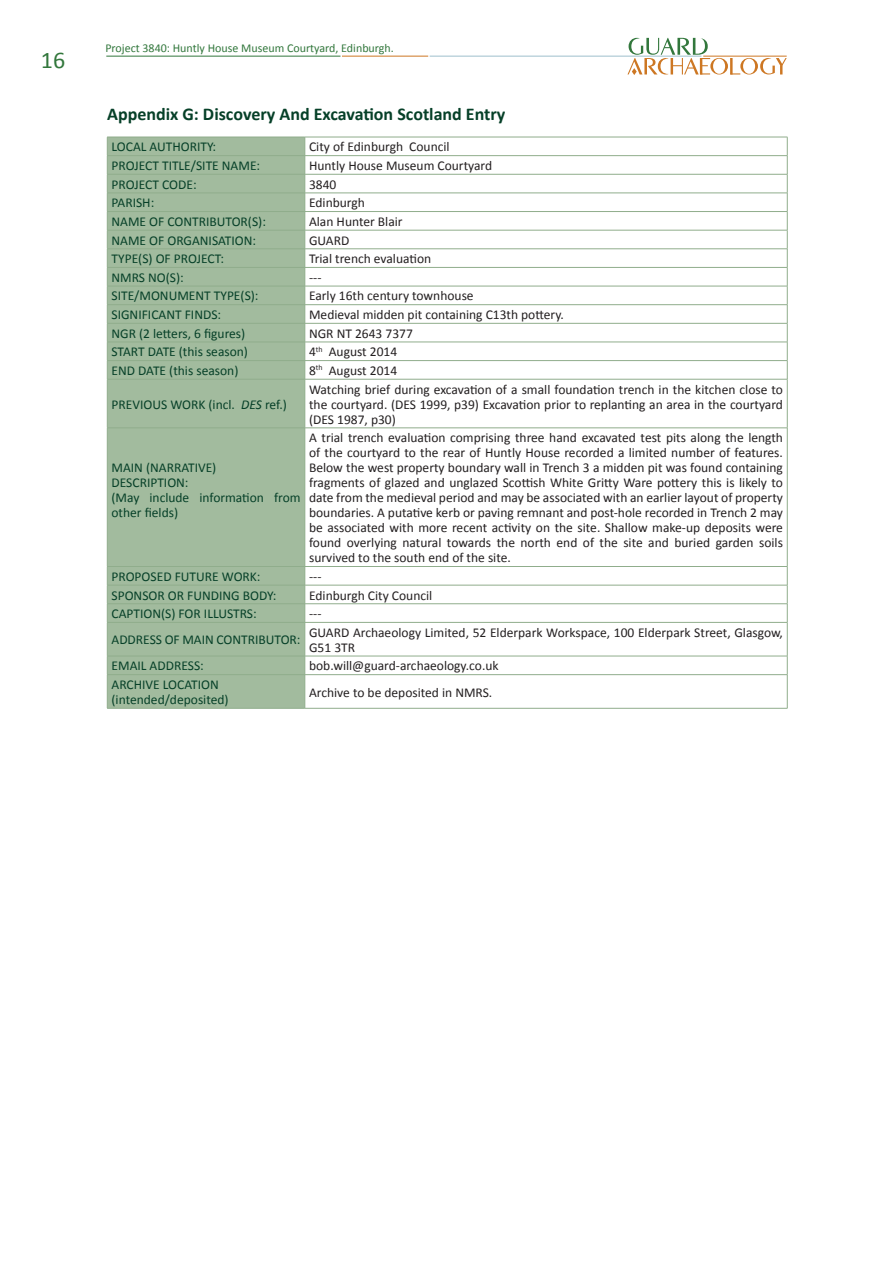
<style>
.page{position:relative;width:893px;height:1263px;background:#fff}
.page>*{position:absolute;margin:0;border:0;box-sizing:border-box;transform-origin:0 0}
.t1{font:24px "Calibri";color:#32773c}
.non-numbered_paragra{font:700 18px "Calibri";color:#064028}
.table_style{font:13.5px/15px "Calibri 2";color:#231f20;text-align:justify}
.table_style-2{font:13.5px/15px "Calibri";color:#231f20}
.table_style-3{font:13.5px/15px "Calibri 2";color:#064028}
.table_style-4{font:13.5px "Calibri";color:#064028}
.t2{font:12px "Calibri";color:#32773c}
.s1{font-family:"Calibri Italic 2"}
.s2{font-family:"Calibri"}
</style>
<div class="page">
<div style="left:108px;top:138px;width:197px;height:570px;background:#a2bb9e"></div>
<hr style="left:305px;top:137px;width:482px;height:1px;background:#90ad8c">
<hr style="left:107px;top:155px;width:198px;height:1px;background:#90ad8c">
<hr style="left:305px;top:155px;width:482px;height:1px;background:#90ad8c">
<hr style="left:107px;top:174px;width:198px;height:1px;background:#90ad8c">
<hr style="left:305px;top:174px;width:482px;height:1px;background:#90ad8c">
<hr style="left:107px;top:193px;width:198px;height:1px;background:#90ad8c">
<hr style="left:305px;top:193px;width:482px;height:1px;background:#90ad8c">
<hr style="left:107px;top:211px;width:198px;height:1px;background:#90ad8c">
<hr style="left:305px;top:211px;width:482px;height:1px;background:#90ad8c">
<hr style="left:107px;top:230px;width:198px;height:1px;background:#90ad8c">
<hr style="left:305px;top:230px;width:482px;height:1px;background:#90ad8c">
<hr style="left:107px;top:249px;width:198px;height:1px;background:#90ad8c">
<hr style="left:305px;top:249px;width:482px;height:1px;background:#90ad8c">
<hr style="left:107px;top:267px;width:198px;height:1px;background:#90ad8c">
<hr style="left:305px;top:267px;width:482px;height:1px;background:#90ad8c">
<hr style="left:107px;top:286px;width:198px;height:1px;background:#90ad8c">
<hr style="left:305px;top:286px;width:482px;height:1px;background:#90ad8c">
<hr style="left:107px;top:304px;width:198px;height:1px;background:#90ad8c">
<hr style="left:305px;top:304px;width:482px;height:1px;background:#90ad8c">
<hr style="left:107px;top:323px;width:198px;height:1px;background:#90ad8c">
<hr style="left:305px;top:323px;width:482px;height:1px;background:#90ad8c">
<hr style="left:107px;top:342px;width:198px;height:1px;background:#90ad8c">
<hr style="left:305px;top:342px;width:482px;height:1px;background:#90ad8c">
<hr style="left:107px;top:360px;width:198px;height:1px;background:#90ad8c">
<hr style="left:305px;top:360px;width:482px;height:1px;background:#90ad8c">
<svg style="left:787px;top:137px;width:1px;height:242px"></svg>
<hr style="left:107px;top:379px;width:198px;height:1px;background:#90ad8c">
<hr style="left:305px;top:379px;width:482px;height:1px;background:#90ad8c">
<hr style="left:787px;top:379px;width:1px;height:49px;background:#90ad8c">
<hr style="left:107px;top:428px;width:198px;height:1px;background:#90ad8c">
<hr style="left:305px;top:428px;width:482px;height:1px;background:#90ad8c">
<hr style="left:787px;top:428px;width:1px;height:138px;background:#90ad8c">
<hr style="left:107px;top:566px;width:198px;height:1px;background:#90ad8c">
<hr style="left:305px;top:566px;width:482px;height:1px;background:#90ad8c">
<hr style="left:107px;top:585px;width:198px;height:1px;background:#90ad8c">
<hr style="left:305px;top:585px;width:482px;height:1px;background:#90ad8c">
<hr style="left:107px;top:603px;width:198px;height:1px;background:#90ad8c">
<hr style="left:305px;top:603px;width:482px;height:1px;background:#90ad8c">
<svg style="left:787px;top:567px;width:1px;height:55px"></svg>
<hr style="left:107px;top:622px;width:198px;height:1px;background:#90ad8c">
<hr style="left:305px;top:622px;width:482px;height:1px;background:#90ad8c">
<hr style="left:787px;top:623px;width:1px;height:33px;background:#90ad8c">
<hr style="left:107px;top:656px;width:198px;height:1px;background:#90ad8c">
<hr style="left:305px;top:656px;width:482px;height:1px;background:#90ad8c">
<svg style="left:787px;top:656px;width:1px;height:18px"></svg>
<hr style="left:107px;top:674px;width:198px;height:1px;background:#90ad8c">
<hr style="left:305px;top:674px;width:482px;height:1px;background:#90ad8c">
<hr style="left:787px;top:675px;width:1px;height:33px;background:#90ad8c">
<hr style="left:305px;top:708px;width:482px;height:1px;background:#90ad8c">
<hr style="left:107px;top:137px;width:198px;height:1px;background:#90ad8c">
<svg style="left:107px;top:138px;width:1px;height:241px"></svg>
<svg style="left:305px;top:137px;width:1px;height:242px"></svg>
<hr style="left:107px;top:379px;width:1px;height:49px;background:#90ad8c">
<hr style="left:305px;top:379px;width:1px;height:49px;background:#90ad8c">
<hr style="left:107px;top:428px;width:1px;height:138px;background:#90ad8c">
<hr style="left:305px;top:428px;width:1px;height:138px;background:#90ad8c">
<svg style="left:107px;top:567px;width:1px;height:55px"></svg>
<svg style="left:305px;top:567px;width:1px;height:55px"></svg>
<hr style="left:107px;top:623px;width:1px;height:33px;background:#90ad8c">
<hr style="left:305px;top:623px;width:1px;height:33px;background:#90ad8c">
<svg style="left:107px;top:657px;width:1px;height:17px"></svg>
<svg style="left:305px;top:656px;width:1px;height:18px"></svg>
<hr style="left:107px;top:675px;width:1px;height:33px;background:#90ad8c">
<hr style="left:305px;top:675px;width:1px;height:33px;background:#90ad8c">
<hr style="left:107px;top:708px;width:198px;height:1px;background:#90ad8c">
<svg style="left:627px;top:38px;width:160px;height:37px"></svg>
<hr style="left:703px;top:56px;width:84px;height:1px;background:#cd7723">
<hr style="left:430px;top:56px;width:271px;height:1px;background:#9ebfcc">
<hr style="left:342px;top:56px;width:86px;height:1px;background:#cd7723">
<hr style="left:106px;top:56px;width:234px;height:1px;background:#32773c">
<h1 class="t1" style="left:41px;top:45px;width:26px">16</h1>
<p class="t2" style="left:105px;top:40px;width:290px">Project 3840: Huntly House Museum Courtyard, Edinburgh.</p>
<p class="non-numbered_paragra" style="left:107px;top:102px;width:400px">Appendix G: Discovery And Excavation Scotland Entry</p>
<p class="table_style-4" style="left:112px;top:138px;width:106px">LOCAL AUTHORITY:</p>
<p class="table_style-2" style="left:309px;top:139px;width:142px">City of Edinburgh Council</p>
<p class="table_style-4" style="left:112px;top:157px;width:150px">PROJECT TITLE/SITE NAME:</p>
<p class="table_style-2" style="left:309px;top:158px;width:185px">Huntly House Museum Courtyard</p>
<p class="table_style-4" style="left:112px;top:176px;width:87px">PROJECT CODE:</p>
<p class="table_style-2" style="left:309px;top:177px;width:29px">3840</p>
<p class="table_style-4" style="left:112px;top:194px;width:44px">PARISH:</p>
<p class="table_style-2" style="left:309px;top:195px;width:57px">Edinburgh</p>
<p class="table_style-3" style="left:112px;top:214px;width:156px">NAME OF CONTRIBUTOR(S):</p>
<p class="table_style-2" style="left:309px;top:214px;width:95px">Alan Hunter Blair</p>
<p class="table_style-4" style="left:112px;top:232px;width:146px">NAME OF ORGANISATION:</p>
<p class="table_style-2" style="left:309px;top:233px;width:42px">GUARD</p>
<p class="table_style-3" style="left:112px;top:251px;width:114px">TYPE(S) OF PROJECT:</p>
<p class="table_style" style="left:309px;top:251px;width:124px">Trial trench evaluation</p>
<p class="table_style-3" style="left:112px;top:270px;width:74px">NMRS NO(S):</p>
<p class="table_style-2" style="left:309px;top:270px;width:14px">---</p>
<p class="table_style-3" style="left:112px;top:288px;width:149px">SITE/MONUMENT TYPE(S):</p>
<p class="table_style-2" style="left:309px;top:288px;width:166px">Early 16th century townhouse</p>
<p class="table_style-4" style="left:112px;top:306px;width:111px">SIGNIFICANT FINDS:</p>
<p class="table_style" style="left:309px;top:307px;width:256px">Medieval midden pit containing C13th pottery.</p>
<p class="table_style-3" style="left:112px;top:326px;width:135px">NGR (2 letters, 6 figures)</p>
<p class="table_style-2" style="left:309px;top:326px;width:105px">NGR NT 2643 7377</p>
<p class="table_style-3" style="left:112px;top:344px;width:138px">START DATE (this season)</p>
<p class="table_style-2" style="left:309px;top:344px;width:90px">4<sup>th</sup> August 2014</p>
<p class="table_style-3" style="left:112px;top:363px;width:128px">END DATE (this season)</p>
<p class="table_style-2" style="left:309px;top:363px;width:90px">8<sup>th</sup> August 2014</p>
<p class="table_style-3" style="left:112px;top:397px;width:177px">PREVIOUS WORK (incl. <span class="s1">DES</span> ref.)</p>
<p class="table_style" style="left:309px;top:382px;width:475px">Watching brief during excavation of a small foundation trench in the kitchen close to the courtyard. (DES 1999, p39) Excavation prior to replanting an area in the courtyard (DES 1987, p30)</p>
<p class="table_style-3" style="left:112px;top:460px;width:106px">MAIN (NARRATIVE)</p>
<p class="table_style-4" style="left:112px;top:474px;width:79px">DESCRIPTION:</p>
<p class="table_style-3" style="left:112px;top:490px;width:191px">(May include information from other fields)</p>
<p class="table_style" style="left:309px;top:430px;width:475px">A trial trench evaluation comprising three hand excavated test pits along the length <span class="s2">of the courtyard to the rear of Huntly House recorded a limited number of features.<br>Below the west property boundary wall in Trench 3 a midden pit was found containing </span>fragments of glazed and unglazed Scottish White Gritty Ware pottery this is likely to date from the medieval period and may be associated with an earlier layout of property boundaries. A putative kerb or paving remnant and post-hole recorded in Trench 2 may be associated with more recent activity on the site. Shallow make-up deposits were found overlying natural towards the north end of the site and buried garden soils survived to the south end of the site.</p>
<p class="table_style-4" style="left:112px;top:568px;width:151px">PROPOSED FUTURE WORK:</p>
<p class="table_style-2" style="left:309px;top:569px;width:14px">---</p>
<p class="table_style-4" style="left:112px;top:586px;width:166px">SPONSOR OR FUNDING BODY:</p>
<p class="table_style-2" style="left:309px;top:588px;width:125px">Edinburgh City Council</p>
<p class="table_style-3" style="left:112px;top:606px;width:147px">CAPTION(S) FOR ILLUSTRS:</p>
<p class="table_style-2" style="left:309px;top:606px;width:14px">---</p>
<p class="table_style-4" style="left:112px;top:631px;width:191px">ADDRESS OF MAIN CONTRIBUTOR:</p>
<p class="table_style-2" style="left:309px;top:625px;width:475px">GUARD Archaeology Limited, 52 Elderpark Workspace, 100 Elderpark Street, Glasgow,<br>G51 3TR</p>
<p class="table_style-4" style="left:112px;top:657px;width:94px">EMAIL ADDRESS:</p>
<p class="table_style-2" style="left:309px;top:658px;width:191px">bob.will@guard-archaeology.co.uk</p>
<p class="table_style-4" style="left:112px;top:676px;width:109px">ARCHIVE LOCATION</p>
<p class="table_style-3" style="left:112px;top:692px;width:119px">(intended/deposited)</p>
<p class="table_style" style="left:309px;top:685px;width:185px">Archive to be deposited in NMRS.</p>
</div>
